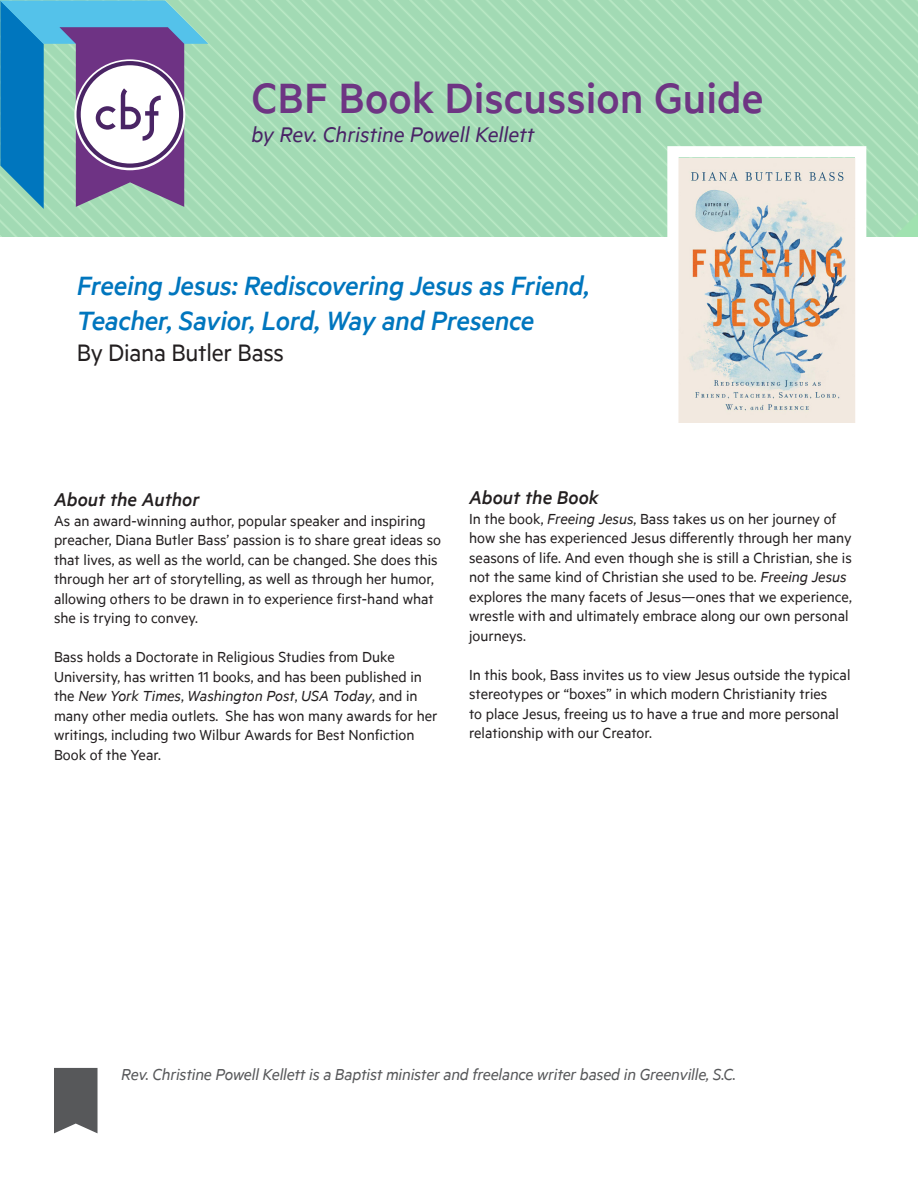
<style>
.page{position:relative;width:918px;height:1188px;background:#fff}
.page>*{position:absolute;margin:0;border:0;box-sizing:border-box;transform-origin:0 0}
.t1{font:500 48px "Metric";color:#6e3583}
.t2{font:italic 500 30px/34.5px "Metric";letter-spacing:-.01em;color:#0076be}
.t3{font:27px "Metric";letter-spacing:-.01em;color:#231f20}
.t4{font:italic 24px "Metric";color:#492366}
.Body_text{font:italic 500 21px "Metric";color:#231f20}
.t5{font:italic 18px "Metric";letter-spacing:-.01em;color:#57585a}
.Body_text-2{font:16.5px/19.5px "Metric";color:#231f20}
.s1{font-style:italic}
</style>
<div class="page">
<img style="left:0;top:0;width:918px;height:237px">
<img style="left:679px;top:158px;width:175px;height:265px">
<svg style="left:0;top:0;width:208px;height:209px"></svg>
<svg style="left:54px;top:1068px;width:44px;height:65px;background:#646567"></svg>
<p class="t1" style="left:251px;top:70px;width:514px">CBF Book Discussion Guide</p>
<p class="t4" style="left:251px;top:120px;width:284px">by Rev. Christine Powell Kellett</p>
<p class="t2" style="left:77px;top:268px;width:515px">Freeing Jesus: Rediscovering Jesus as Friend,<br>Teacher, Savior, Lord, Way and Presence</p>
<p class="t3" style="left:77px;top:337px;width:209px">By Diana Butler Bass</p>
<p class="Body_text" style="left:54px;top:487px;width:147px">About the Author</p>
<p class="Body_text-2" style="left:54px;top:510px;width:389px">As an award-winning author, popular speaker and inspiring preacher, Diana Butler Bass’ passion is to share great ideas so that lives, as well as the world, can be changed. She does this through her art of storytelling, as well as through her humor, allowing others to be drawn in to experience first-hand what she is trying to convey.</p>
<p class="Body_text-2" style="left:54px;top:647px;width:385px">Bass holds a Doctorate in Religious Studies from Duke University, has written 11 books, and has been published in the <span class="s1">New York Times</span>, <span class="s1">Washington Post</span>, <span class="s1">USA Today</span>, and in many other media outlets. She has won many awards for her writings, including two Wilbur Awards for Best Nonfiction Book of the Year.</p>
<p class="Body_text" style="left:469px;top:486px;width:131px">About the Book</p>
<p class="Body_text-2" style="left:469px;top:508px;width:384px">In the book, <span class="s1">Freeing Jesus</span>, Bass takes us on her journey of how she has experienced Jesus differently through her many seasons of life. And even though she is still a Christian, she is not the same kind of Christian she used to be. <span class="s1">Freeing Jesus </span>explores the many facets of Jesus—ones that we experience, wrestle with and ultimately embrace along our own personal journeys.</p>
<p class="Body_text-2" style="left:469px;top:664px;width:383px">In this book, Bass invites us to view Jesus outside the typical stereotypes or “boxes” in which modern Christianity tries<br>to place Jesus, freeing us to have a true and more personal relationship with our Creator.</p>
<p class="t5" style="left:121px;top:1064px;width:616px">Rev. Christine Powell Kellett is a Baptist minister and freelance writer based in Greenville, S.C.</p>
</div>
